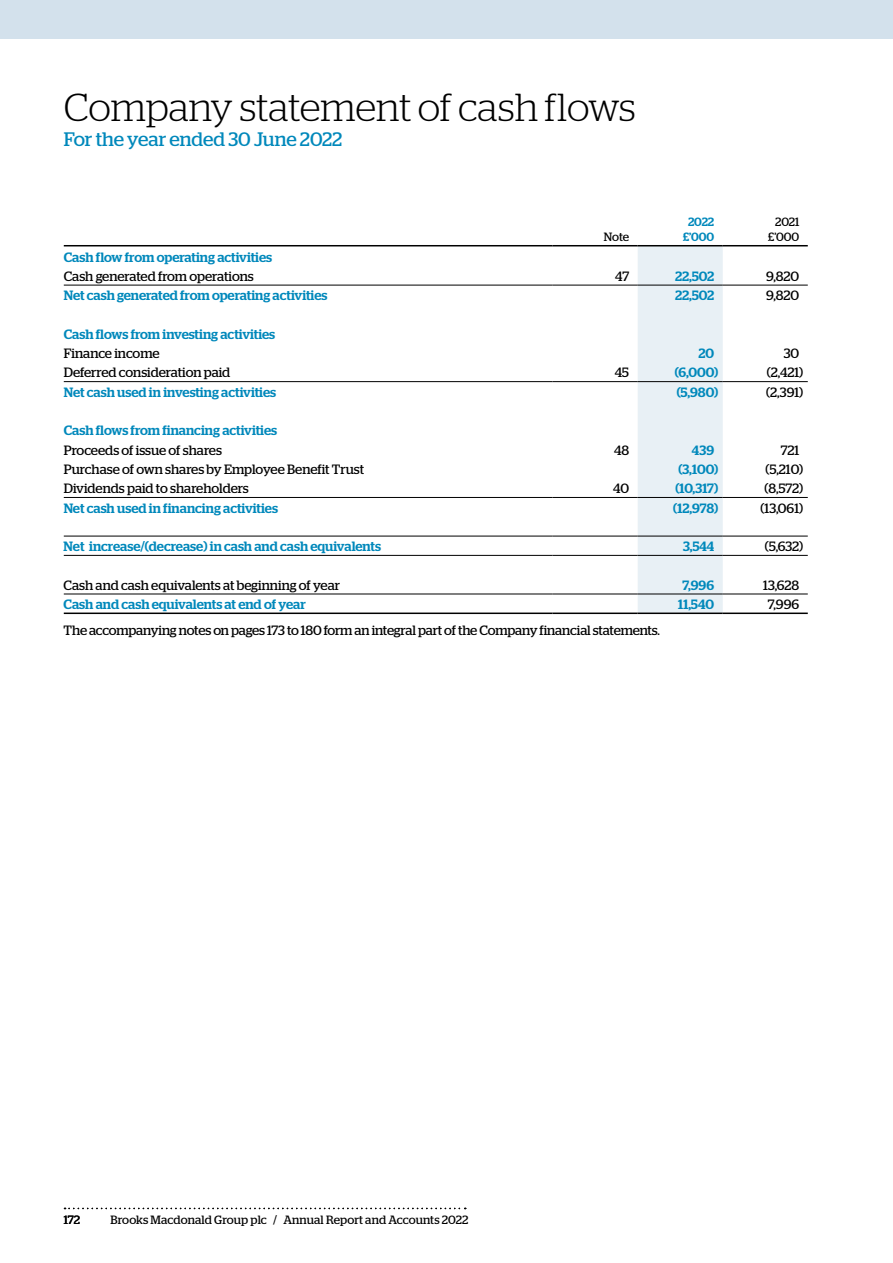
<style>
.page{position:relative;width:893px;height:1263px;background:#fff}
.page>*{position:absolute;margin:0;border:0;box-sizing:border-box;transform-origin:0 0}
.t1{font:300 39px "Stag";letter-spacing:-.005em;color:#000}
.t2{font:19.5px "Stag";letter-spacing:-.005em;color:#08b}
.t3{font:13.5px "Stag";letter-spacing:-.005em;color:#000}
.t4{font:500 13.5px "Stag";color:#08b}
.t5{font:12px/15px "Stag";letter-spacing:.005em;color:#000;text-align:center}
.t6{font:500 12px/15px "Stag";color:#08b;text-align:center}
</style>
<div class="page">
<div style="left:638px;top:246px;width:85px;height:366px;background:#e8f0f5"></div>
<hr style="left:64px;top:245px;width:489px;height:1px;background:#000">
<hr style="left:553px;top:245px;width:85px;height:1px;background:#000">
<hr style="left:638px;top:245px;width:85px;height:1px;background:#000">
<hr style="left:723px;top:245px;width:85px;height:1px;background:#000">
<hr style="left:64px;top:612px;width:489px;height:2px;background:#000">
<hr style="left:553px;top:612px;width:85px;height:2px;background:#000">
<hr style="left:723px;top:612px;width:85px;height:2px;background:#000">
<hr style="left:638px;top:612px;width:85px;height:2px;background:#000">
<hr style="left:64px;top:594px;width:489px;height:1px;background:#000">
<hr style="left:553px;top:594px;width:85px;height:1px;background:#000">
<hr style="left:723px;top:594px;width:85px;height:1px;background:#000">
<hr style="left:638px;top:594px;width:85px;height:1px;background:#000">
<hr style="left:64px;top:555px;width:489px;height:1px;background:#000">
<hr style="left:553px;top:555px;width:85px;height:1px;background:#000">
<hr style="left:723px;top:555px;width:85px;height:1px;background:#000">
<hr style="left:638px;top:555px;width:85px;height:1px;background:#000">
<hr style="left:64px;top:497px;width:489px;height:1px;background:#000">
<hr style="left:553px;top:497px;width:85px;height:1px;background:#000">
<hr style="left:723px;top:497px;width:85px;height:1px;background:#000">
<hr style="left:638px;top:497px;width:85px;height:1px;background:#000">
<hr style="left:64px;top:381px;width:489px;height:1px;background:#000">
<hr style="left:553px;top:381px;width:85px;height:1px;background:#000">
<hr style="left:723px;top:381px;width:85px;height:1px;background:#000">
<hr style="left:638px;top:381px;width:85px;height:1px;background:#000">
<hr style="left:64px;top:536px;width:489px;height:1px;background:#000">
<hr style="left:553px;top:536px;width:85px;height:1px;background:#000">
<hr style="left:638px;top:536px;width:85px;height:1px;background:#000">
<hr style="left:723px;top:536px;width:85px;height:1px;background:#000">
<hr style="left:64px;top:285px;width:489px;height:1px;background:#000">
<hr style="left:553px;top:285px;width:85px;height:1px;background:#000">
<hr style="left:638px;top:285px;width:85px;height:1px;background:#000">
<hr style="left:723px;top:285px;width:85px;height:1px;background:#000">
<svg style="left:65px;top:1208px;width:401px;height:1px"></svg>
<div style="left:0;top:0;width:893px;height:38px;background:#d3e1ec"></div>
<h1 class="t1" style="left:64px;top:85px;width:573px">Company statement of cash flows</h1>
<h2 class="t2" style="left:64px;top:128px;width:280px">For the year ended 30 June 2022</h2>
<p class="t5" style="left:604px;top:230px;width:27px">Note</p>
<p class="t6" style="left:683px;top:215px;width:32px">2022 £’000</p>
<p class="t5" style="left:768px;top:215px;width:32px">2021 £’000</p>
<p class="t4" style="left:64px;top:249px;width:210px">Cash flow from operating activities</p>
<p class="t3" style="left:64px;top:268px;width:191px">Cash generated from operations</p>
<p class="t3" style="left:615px;top:268px;width:16px">47</p>
<p class="t4" style="left:675px;top:268px;width:41px">22,502</p>
<p class="t3" style="left:766px;top:268px;width:34px">9,820</p>
<p class="t4" style="left:64px;top:287px;width:265px">Net cash generated from operating activities</p>
<p class="t4" style="left:675px;top:287px;width:41px">22,502</p>
<p class="t3" style="left:766px;top:288px;width:34px">9,820</p>
<p class="t4" style="left:64px;top:326px;width:213px">Cash flows from investing activities</p>
<p class="t3" style="left:64px;top:345px;width:97px">Finance income</p>
<p class="t4" style="left:698px;top:345px;width:17px">20</p>
<p class="t3" style="left:784px;top:345px;width:17px">30</p>
<p class="t3" style="left:64px;top:365px;width:168px">Deferred consideration paid</p>
<p class="t3" style="left:615px;top:365px;width:16px">45</p>
<p class="t4" style="left:675px;top:365px;width:45px">(6,000)</p>
<p class="t3" style="left:767px;top:365px;width:38px">(2,421)</p>
<p class="t4" style="left:64px;top:384px;width:214px">Net cash used in investing activities</p>
<p class="t4" style="left:677px;top:384px;width:43px">(5,980)</p>
<p class="t3" style="left:766px;top:384px;width:38px">(2,391)</p>
<p class="t4" style="left:64px;top:423px;width:215px">Cash flows from financing activities</p>
<p class="t3" style="left:64px;top:442px;width:160px">Proceeds of issue of shares</p>
<p class="t3" style="left:614px;top:442px;width:17px">48</p>
<p class="t4" style="left:692px;top:442px;width:24px">439</p>
<p class="t3" style="left:781px;top:442px;width:20px">721</p>
<p class="t3" style="left:64px;top:461px;width:302px">Purchase of own shares by Employee Benefit Trust</p>
<p class="t4" style="left:678px;top:461px;width:41px">(3,100)</p>
<p class="t3" style="left:766px;top:461px;width:39px">(5,210)</p>
<p class="t3" style="left:64px;top:481px;width:187px">Dividends paid to shareholders</p>
<p class="t3" style="left:613px;top:481px;width:18px">40</p>
<p class="t4" style="left:675px;top:480px;width:44px">(10,317)</p>
<p class="t3" style="left:765px;top:481px;width:40px">(8,572)</p>
<p class="t4" style="left:64px;top:500px;width:216px">Net cash used in financing activities</p>
<p class="t4" style="left:673px;top:500px;width:46px">(12,978)</p>
<p class="t3" style="left:760px;top:500px;width:44px">(13,061)</p>
<p class="t4" style="left:64px;top:538px;width:319px">Net increase/(decrease) in cash and cash equivalents</p>
<p class="t4" style="left:683px;top:538px;width:33px">3,544</p>
<p class="t3" style="left:765px;top:539px;width:40px">(5,632)</p>
<p class="t3" style="left:64px;top:577px;width:278px">Cash and cash equivalents at beginning of year</p>
<p class="t4" style="left:682px;top:577px;width:33px">7,996</p>
<p class="t3" style="left:763px;top:577px;width:37px">13,628</p>
<p class="t4" style="left:64px;top:596px;width:244px">Cash and cash equivalents at end of year</p>
<p class="t4" style="left:678px;top:596px;width:37px">11,540</p>
<p class="t3" style="left:768px;top:596px;width:33px">7,996</p>
<p class="t3" style="left:64px;top:622px;width:598px">The accompanying notes on pages 173 to 180 form an integral part of the Company financial statements.</p>
<p class="t5" style="left:64px;top:1212px;width:18px">172</p>
<p class="t5" style="left:111px;top:1212px;width:359px">Brooks Macdonald Group plc / Annual Report and Accounts 2022</p>
</div>
